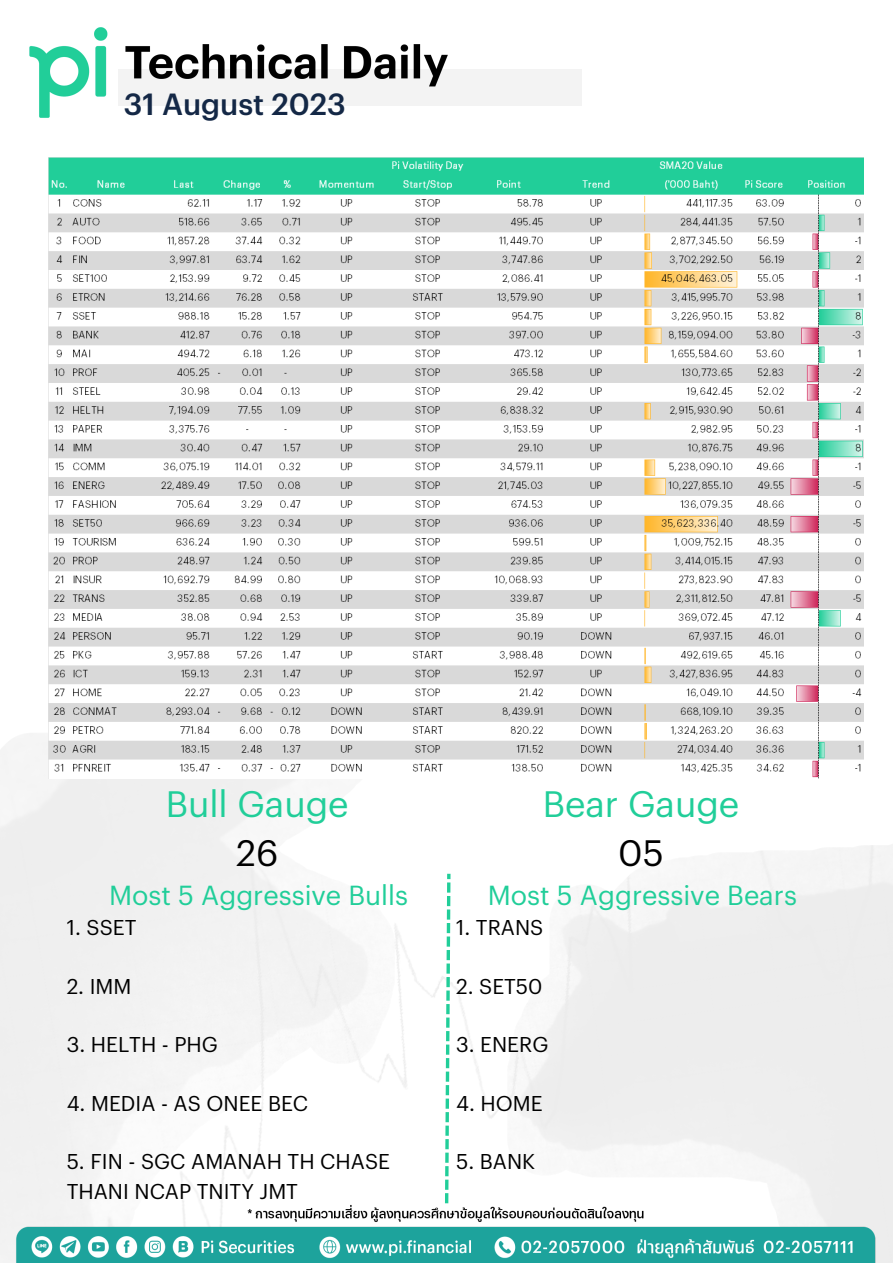
<style>
.page{position:relative;width:893px;height:1264px;background:#fff}
.page>*{position:absolute;margin:0;border:0;box-sizing:border-box;transform-origin:0 0}
.t1{font:36px "Graphik TH";color:#21ce99}
.t2{font:36px "Graphik TH";color:#000}
.t3{font:500 30px "Graphik TH";color:#142846}
.t4{font:27px "Graphik TH";color:#21ce99}
.t5{font:21px/29.2px "Graphik TH";color:#000}
</style>
<div class="page">
<img style="left:0;top:711px;width:892px;height:488px">
<svg style="left:445px;top:1139px;width:3px;height:60px"></svg>
<svg style="left:445px;top:1125px;width:4px;height:10px"></svg>
<svg style="left:445px;top:1112px;width:4px;height:10px"></svg>
<svg style="left:445px;top:1098px;width:4px;height:10px"></svg>
<svg style="left:445px;top:1085px;width:4px;height:10px"></svg>
<svg style="left:446px;top:990px;width:3px;height:91px"></svg>
<svg style="left:446px;top:977px;width:4px;height:10px"></svg>
<svg style="left:446px;top:963px;width:4px;height:10px"></svg>
<svg style="left:446px;top:950px;width:4px;height:10px"></svg>
<svg style="left:446px;top:936px;width:4px;height:10px"></svg>
<svg style="left:446px;top:923px;width:4px;height:10px"></svg>
<svg style="left:447px;top:873px;width:3px;height:46px"></svg>
<img style="left:0;top:1199px;width:892px;height:63px">
<div style="left:118px;top:69px;width:463px;height:37px;background:#f3f3f3"></div>
<img style="left:29px;top:27px;width:419px;height:91px">
<img style="left:49px;top:157px;width:814px;height:621px">
<p class="t3" style="left:124px;top:81px;width:223px">31 August 2023</p>
<p class="t1" style="left:166px;top:776px;width:184px">Bull Gauge</p>
<p class="t2" style="left:236px;top:825px;width:44px">26</p>
<p class="t1" style="left:542px;top:776px;width:198px">Bear Gauge</p>
<p class="t2" style="left:618px;top:825px;width:47px">05</p>
<p class="t4" style="left:109px;top:874px;width:300px">Most 5 Aggressive Bulls</p>
<p class="t5" style="left:67px;top:912px;width:71px">1. SSET</p>
<p class="t4" style="left:488px;top:874px;width:310px">Most 5 Aggressive Bears</p>
<p class="t5" style="left:456px;top:912px;width:89px">1. TRANS</p>
<p class="t5" style="left:67px;top:970px;width:66px">2. IMM</p>
<p class="t5" style="left:456px;top:970px;width:88px">2. SET50</p>
<p class="t5" style="left:67px;top:1028px;width:153px">3. HELTH - PHG</p>
<p class="t5" style="left:456px;top:1028px;width:94px">3. ENERG</p>
<p class="t5" style="left:67px;top:1087px;width:243px">4. MEDIA - AS ONEE BEC</p>
<p class="t5" style="left:456px;top:1087px;width:88px">4. HOME</p>
<p class="t5" style="left:67px;top:1145px;width:325px">5. FIN - SGC AMANAH TH CHASE<br>THANI NCAP TNITY JMT</p>
<p class="t5" style="left:456px;top:1145px;width:81px">5. BANK</p>
</div>
